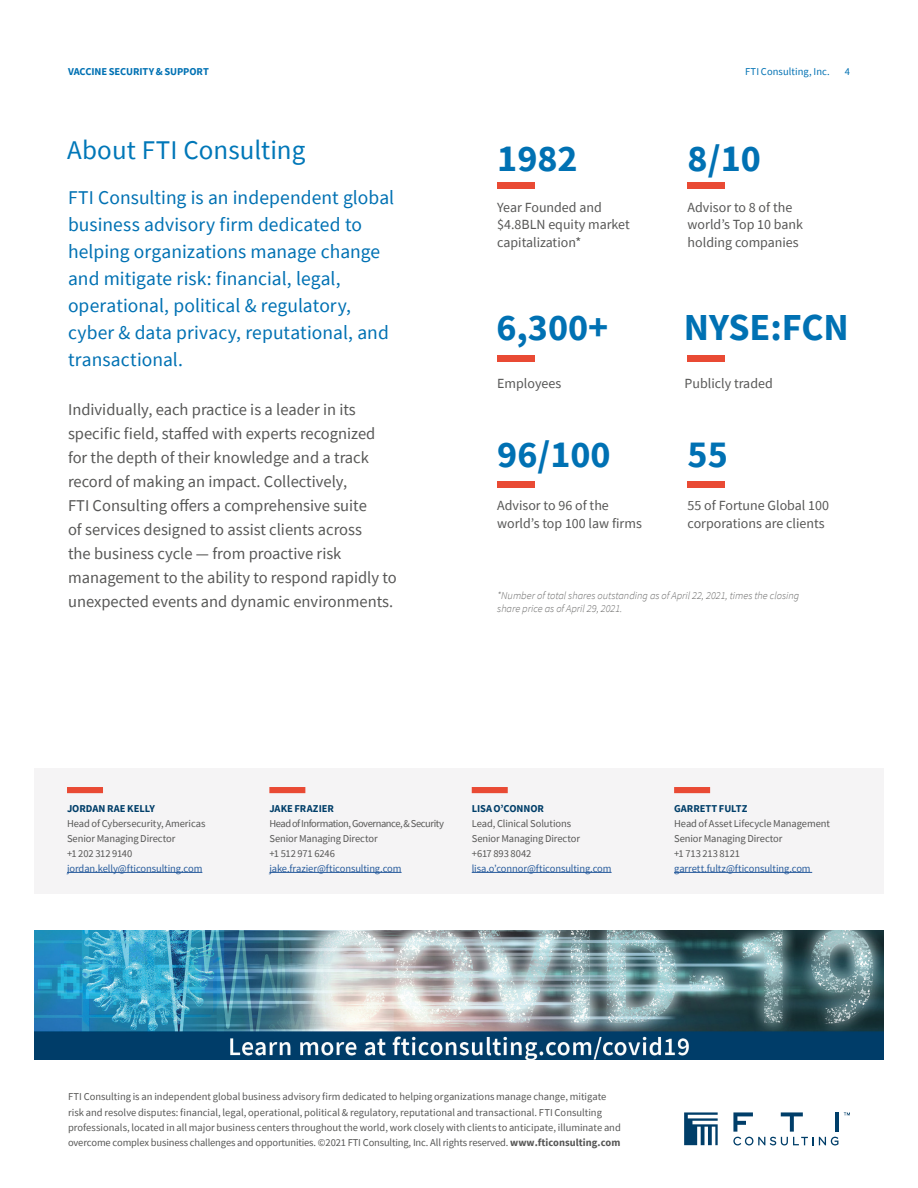
<style>
.page{position:relative;width:918px;height:1188px;background:#fff}
.page>*{position:absolute;margin:0;border:0;box-sizing:border-box;transform-origin:0 0}
.t1{font:700 38.1px "Source Sans Pro";color:#0071b3}
.about_fti_intro{font:27px "Source Sans Pro";color:#0077b8}
.about_fti_intro-2{font:19.5px/27px "Source Sans Pro";letter-spacing:.005em;color:#0071b3}
.Body_Text{font:16.5px/24px "Source Sans Pro";color:#575756}
.Body_copy{font:13.95px/17.9px "Source Sans Pro";color:#575756}
.Contacts_Name-Nest{font:10.5px/15px "Source Sans Pro";letter-spacing:-.005em;color:#575756}
.Body_Text-2{font:italic 300 10.5px/13.5px "Source Sans Pro";color:#646463}
.t2{font:700 10.5px "Source Sans Pro";letter-spacing:-.005em;color:#0071b3}
.t3{font:10.5px "Source Sans Pro";letter-spacing:.005em;color:#0071b3}
.s1{font-weight:700;color:#003e69}
.s2{color:#275b9c}
.s3{font-weight:700}
</style>
<div class="page">
<div style="left:497px;top:182px;width:37px;height:7px;background:#e94a34"></div>
<div style="left:34px;top:768px;width:850px;height:126px;background:#f5f4f5"></div>
<svg style="left:67px;top:787px;width:36px;height:6px"></svg>
<hr style="left:67px;top:872px;width:135px;height:1px;background:#275b9c">
<svg style="left:269px;top:787px;width:37px;height:6px"></svg>
<hr style="left:269px;top:872px;width:133px;height:1px;background:#275b9c">
<svg style="left:472px;top:787px;width:36px;height:6px"></svg>
<hr style="left:472px;top:872px;width:140px;height:1px;background:#275b9c">
<svg style="left:674px;top:787px;width:37px;height:6px"></svg>
<hr style="left:674px;top:872px;width:138px;height:1px;background:#275b9c">
<div style="left:497px;top:356px;width:37px;height:6px;background:#e94a34"></div>
<div style="left:688px;top:182px;width:37px;height:7px;background:#e94a34"></div>
<div style="left:688px;top:356px;width:37px;height:6px;background:#e94a34"></div>
<div style="left:497px;top:482px;width:37px;height:6px;background:#e94a34"></div>
<div style="left:688px;top:482px;width:37px;height:6px;background:#e94a34"></div>
<img style="left:34px;top:930px;width:850px;height:130px">
<svg style="left:684px;top:1112px;width:34px;height:33px"></svg>
<svg style="left:844px;top:1112px;width:6px;height:3px"></svg>
<hr style="left:835px;top:1112px;width:4px;height:20px;background:#003e69">
<svg style="left:733px;top:1112px;width:105px;height:33px"></svg>
<p class="t2" style="left:68px;top:64px;width:142px">VACCINE SECURITY &amp; SUPPORT</p>
<p class="t3" style="left:745px;top:65px;width:86px">FTI Consulting, Inc.</p>
<p class="t3" style="left:845px;top:65px;width:7px">4</p>
<p class="about_fti_intro" style="left:67px;top:133px;width:240px">About FTI Consulting</p>
<p class="t1" style="left:688px;top:133px;width:75px">8/10</p>
<p class="Body_copy" style="left:688px;top:198px;width:117px">Advisor to 8 of the world’s Top 10 bank holding companies</p>
<p class="t1" style="left:497px;top:133px;width:82px">1982</p>
<p class="Body_copy" style="left:497px;top:198px;width:134px">Year Founded and $4.8BLN equity market capitalization*</p>
<p class="about_fti_intro-2" style="left:68px;top:184px;width:328px">FTI Consulting is an independent global business advisory firm dedicated to helping organizations manage change and mitigate risk: financial, legal, operational, political &amp; regulatory, cyber &amp; data privacy, reputational, and transactional.</p>
<p class="Body_Text" style="left:68px;top:397px;width:330px">Individually, each practice is a leader in its specific field, staffed with experts recognized for the depth of their knowledge and a track record of making an impact. Collectively,<br>FTI Consulting offers a comprehensive suite<br>of services designed to assist clients across<br>the business cycle — from proactive risk management to the ability to respond rapidly to unexpected events and dynamic environments.</p>
<p class="t1" style="left:684px;top:302px;width:167px">NYSE:FCN</p>
<p class="Body_copy" style="left:685px;top:374px;width:90px">Publicly traded</p>
<p class="t1" style="left:496px;top:302px;width:113px">6,300+</p>
<p class="Body_copy" style="left:497px;top:374px;width:65px">Employees</p>
<p class="t1" style="left:497px;top:429px;width:115px">96/100</p>
<p class="Body_copy" style="left:497px;top:497px;width:146px">Advisor to 96 of the world’s top 100 law firms</p>
<p class="t1" style="left:688px;top:429px;width:42px">55</p>
<p class="Body_copy" style="left:688px;top:497px;width:143px">55 of Fortune Global 100 corporations are clients</p>
<p class="Body_Text-2" style="left:497px;top:588px;width:304px">*Number of total shares outstanding as of April 22, 2021, times the closing share price as of April 29, 2021.</p>
<p class="Contacts_Name-Nest" style="left:67px;top:801px;width:140px"><span class="s1">JORDAN RAE KELLY<br></span>Head of Cybersecurity, Americas<br>Senior Managing Director<br>+1 202 312 9140 <span class="s2">jordan.kelly@fticonsulting.com</span></p>
<p class="Contacts_Name-Nest" style="left:269px;top:801px;width:176px"><span class="s1">JAKE FRAZIER<br></span>Head of Information, Governance, &amp; Security<br>Senior Managing Director<br>+1 512 971 6246 <span class="s2">jake.frazier@fticonsulting.com</span></p>
<p class="Contacts_Name-Nest" style="left:472px;top:801px;width:141px"><span class="s1">LISA O’CONNOR<br></span>Lead, Clinical Solutions<br>Senior Managing Director<br>+617 893 8042 <span class="s2">lisa.o’connor@fticonsulting.com</span></p>
<p class="Contacts_Name-Nest" style="left:674px;top:801px;width:157px"><span class="s1">GARRETT FULTZ<br></span>Head of Asset Lifecycle Management<br>Senior Managing Director<br>+1 713 213 8121 <span class="s2">garrett.fultz@fticonsulting.com</span></p>
<p class="Contacts_Name-Nest" style="left:68px;top:1089px;width:554px">FTI Consulting is an independent global business advisory firm dedicated to helping organizations manage change, mitigate risk and resolve disputes: financial, legal, operational, political &amp; regulatory, reputational and transactional. FTI Consulting professionals, located in all major business centers throughout the world, work closely with clients to anticipate, illuminate and overcome complex business challenges and opportunities. ©2021 FTI Consulting, Inc. All rights reserved. <span class="s3">www.fticonsulting.com</span></p>
</div>
